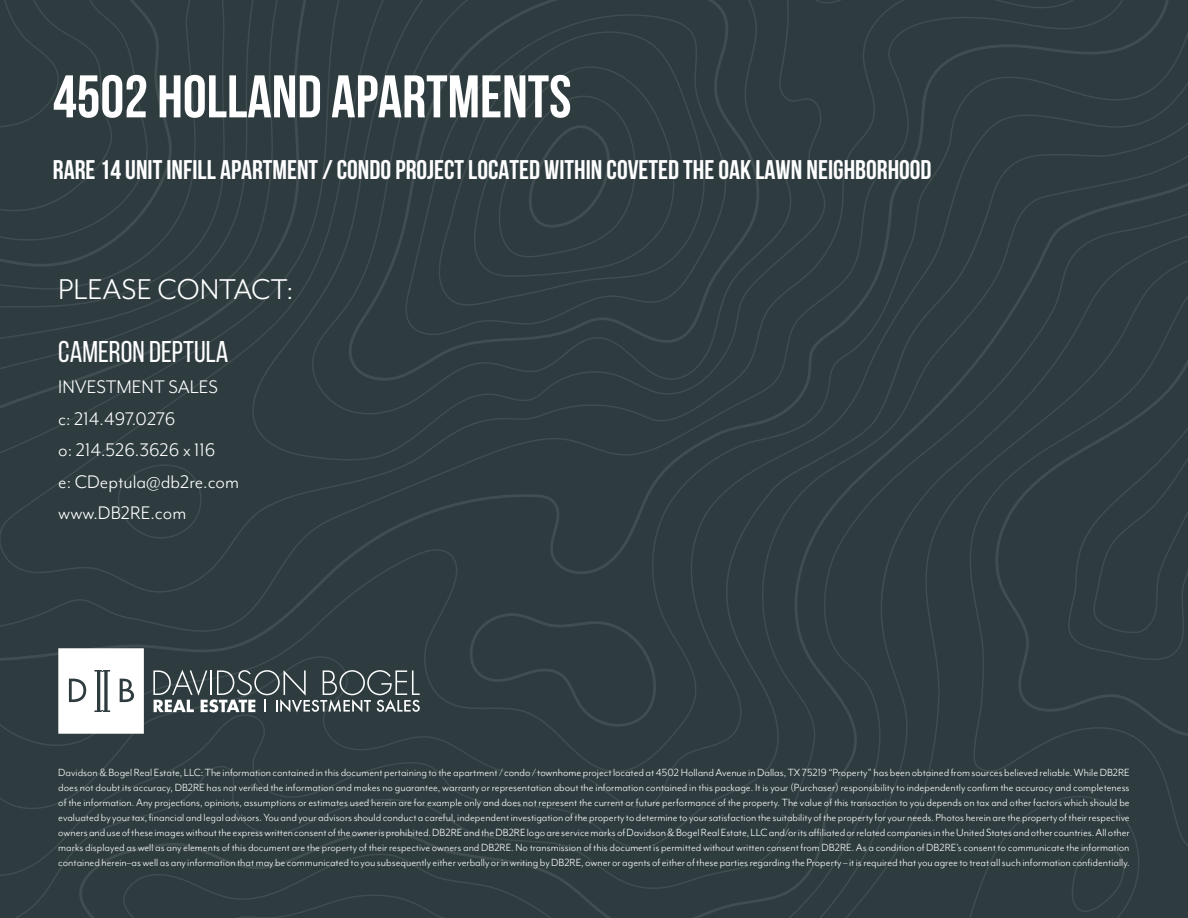
<style>
.page{position:relative;width:1188px;height:918px;background:#fff}
.page>*{position:absolute;margin:0;border:0;box-sizing:border-box;transform-origin:0 0}
.t1{font:700 60px "Bebas Neue";color:#fff}
.t2{font:33px "Mr Eaves Mod OT";color:#fff}
.t3{font:30px "Bebas Neue";color:#fff}
.t4{font:700 27px "Bebas Neue";color:#fff}
.t5{font:21px/31.5px "Mr Eaves Mod OT";color:#fff}
.t6{font:12px/15px "Mr Eaves Mod OT";color:#fff;text-align:justify}
</style>
<div class="page">
<div style="left:0;top:877px;width:1188px;height:41px;background:#2e3c40"></div>
<div style="left:0;top:811px;width:1188px;height:66px;background:#2e3c40"></div>
<div style="left:0;top:772px;width:1188px;height:39px;background:#2e3c40"></div>
<div style="left:0;top:0;width:1188px;height:772px;background:#2e3c40"></div>
<div style="left:0;top:0;width:1135px;height:632px;background:#2e3c40"></div>
<div style="left:0;top:0;width:1101px;height:594px;background:#2e3c40"></div>
<div style="left:963px;top:796px;width:180px;height:122px;background:#2e3c40"></div>
<div style="left:1093px;top:336px;width:95px;height:297px;background:#2e3c40"></div>
<div style="left:114px;top:461px;width:90px;height:78px;background:#2e3c40"></div>
<svg style="left:58px;top:648px;width:86px;height:86px"></svg>
<svg style="left:153px;top:670px;width:267px;height:42px;background:#5d686b"></svg>
<h1 class="t1" style="left:53px;top:64px;width:520px">4502 HOLLAND APARTMENTS</h1>
<h3 class="t4" style="left:53px;top:155px;width:880px">RARE 14 UNIT INFILL APARTMENT / CONDO PROJECT LOCATED WITHIN COVETED THE OAK LAWN NEIGHBORHOOD</h3>
<h2 class="t2" style="left:58px;top:271px;width:237px">PLEASE CONTACT:</h2>
<h3 class="t3" style="left:58px;top:335px;width:172px">CAMERON DEPTULA</h3>
<h3 class="t5" style="left:58px;top:371px;width:182px">INVESTMENT SALES<br>c: 214.497.0276<br>o: 214.526.3626 x 116<br>e: CDeptula@db2re.com www.DB2RE.com</h3>
<p class="t6" style="left:58px;top:764px;width:1073px">Davidson &amp; Bogel Real Estate, LLC: The information contained in this document pertaining to the apartment / condo / townhome project located at 4502 Holland Avenue in Dallas, TX 75219 “Property” has been obtained from sources believed reliable. While DB2RE does not doubt its accuracy, DB2RE has not verified the information and makes no guarantee, warranty or representation about the information contained in this package. It is your (Purchaser) responsibility to independently confirm the accuracy and completeness of the information. Any projections, opinions, assumptions or estimates used herein are for example only and does not represent the current or future performance of the property. The value of this transaction to you depends on tax and other factors which should be evaluated by your tax, financial and legal advisors. You and your advisors should conduct a careful, independent investigation of the property to determine to your satisfaction the suitability of the property for your needs. Photos herein are the property of their respective owners and use of these images without the express written consent of the owner is prohibited. DB2RE and the DB2RE logo are service marks of Davidson &amp; Bogel Real Estate, LLC and/or its affiliated or related companies in the United States and other countries. All other marks displayed as well as any elements of this document are the property of their respective owners and DB2RE. No transmission of this document is permitted without written consent from DB2RE. As a condition of DB2RE’s consent to communicate the information contained herein–as well as any information that may be communicated to you subsequently either verbally or in writing by DB2RE, owner or agents of either of these parties regarding the Property – it is required that you agree to treat all such information confidentially.</p>
</div>
